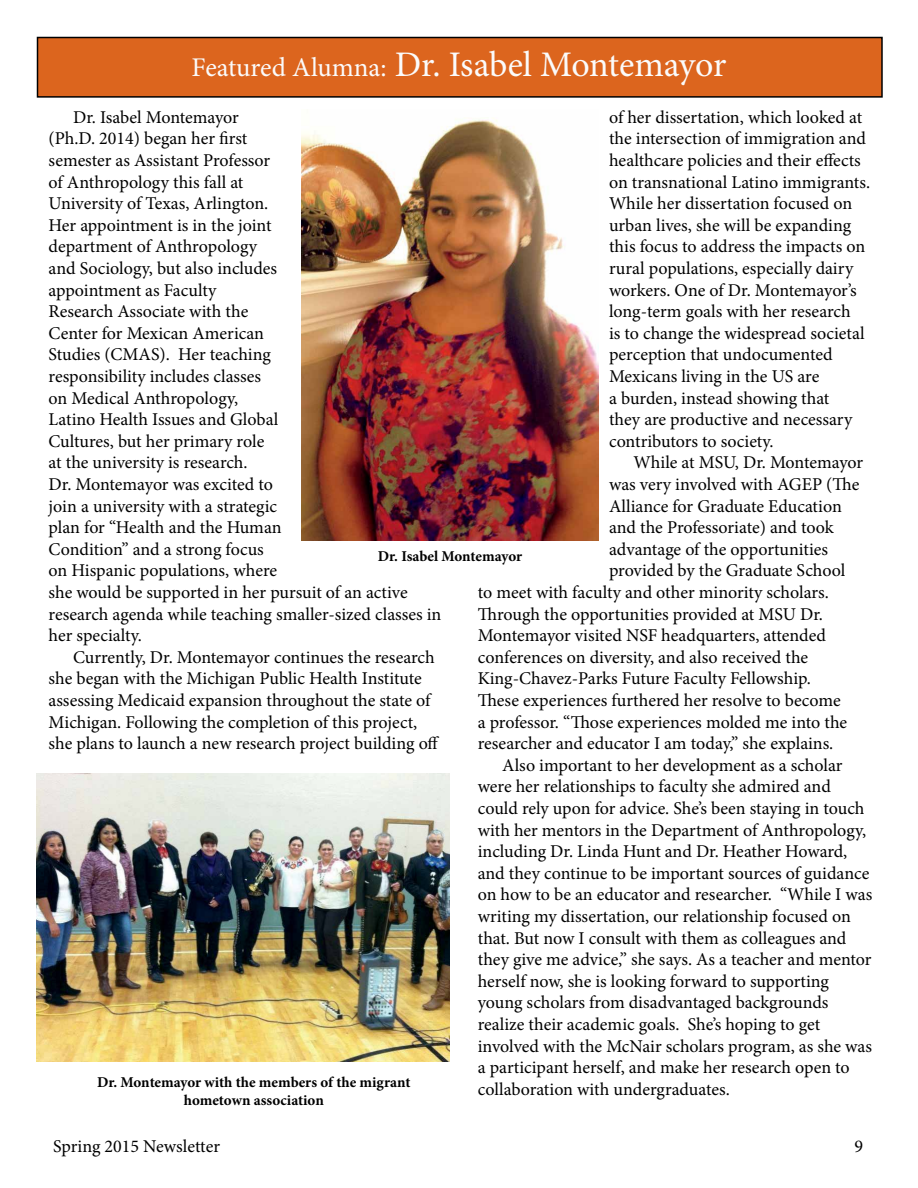
<style>
.page{position:relative;width:918px;height:1188px;background:#fff}
.page>*{position:absolute;margin:0;border:0;box-sizing:border-box;transform-origin:0 0}
.t1{font:36px "Minion Pro";letter-spacing:-.01em;color:#fbfbfb}
.t2{font:18px/21.6px "Minion Pro";letter-spacing:-.005em;color:#000}
.t3{font:700 15px/18px "Minion Pro";letter-spacing:-.005em;color:#000;text-align:center}
.s1{font-size:27px}
</style>
<div class="page">
<div style="left:38px;top:38px;width:844px;height:59px;background:#dc651e"></div>
<div style="left:37px;top:37px;width:846px;height:61px;border:2px solid #000"></div>
<img style="left:301px;top:118px;width:298px;height:422px">
<img style="left:36px;top:774px;width:414px;height:288px">
<h1 class="t1" style="left:192px;top:40px;width:536px"><span class="s1">Featured Alumna:</span> Dr. Isabel Montemayor</h1>
<p class="t2" style="left:49px;top:106px;width:394px;text-indent:25px">Dr. Isabel Montemayor<br>(Ph.D. 2014) began her first<br>semester as Assistant Professor<br>of Anthropology this fall at<br>University of Texas, Arlington.<br>Her appointment is in the joint<br>department of Anthropology<br>and Sociology, but also includes<br>appointment as Faculty<br>Research Associate with the<br>Center for Mexican American<br>Studies (CMAS). Her teaching<br>responsibility includes classes<br>on Medical Anthropology,<br>Latino Health Issues and Global<br>Cultures, but her primary role<br>at the university is research.<br>Dr. Montemayor was excited to<br>join a university with a strategic<br>plan for “Health and the Human<br>Condition” and a strong focus<br>on Hispanic populations, where<br>she would be supported in her pursuit of an active research agenda while teaching smaller-sized classes in her specialty.</p>
<p class="t2" style="left:49px;top:646px;width:392px;text-indent:25px">Currently, Dr. Montemayor continues the research she began with the Michigan Public Health Institute assessing Medicaid expansion throughout the state of Michigan. Following the completion of this project, she plans to launch a new research project building off</p>
<p class="t2" style="left:609px;top:106px;width:263px">of her dissertation, which looked at the intersection of immigration and healthcare policies and their effects on transnational Latino immigrants.<br>While her dissertation focused on urban lives, she will be expanding this focus to address the impacts on rural populations, especially dairy workers. One of Dr. Montemayor’s long-term goals with her research<br>is to change the widespread societal perception that undocumented Mexicans living in the US are<br>a burden, instead showing that<br>they are productive and necessary contributors to society.</p>
<p class="t2" style="left:634px;top:452px;width:231px">While at MSU, Dr. Montemayor</p>
<p class="t2" style="left:609px;top:474px;width:252px">was very involved with AGEP (The</p>
<p class="t2" style="left:609px;top:495px;width:234px">Alliance for Graduate Education</p>
<p class="t2" style="left:609px;top:517px;width:226px">and the Professoriate) and took</p>
<p class="t2" style="left:609px;top:538px;width:221px">advantage of the opportunities</p>
<p class="t2" style="left:609px;top:560px;width:238px">provided by the Graduate School</p>
<p class="t2" style="left:478px;top:582px;width:353px">to meet with faculty and other minority scholars.</p>
<p class="t2" style="left:478px;top:603px;width:347px">Through the opportunities provided at MSU Dr.</p>
<p class="t2" style="left:478px;top:625px;width:350px">Montemayor visited NSF headquarters, attended</p>
<p class="t2" style="left:478px;top:646px;width:332px">conferences on diversity, and also received the</p>
<p class="t2" style="left:478px;top:668px;width:335px">King-Chavez-Parks Future Faculty Fellowship.</p>
<p class="t2" style="left:478px;top:690px;width:364px">These experiences furthered her resolve to become</p>
<p class="t2" style="left:478px;top:711px;width:371px">a professor. “Those experiences molded me into the</p>
<p class="t2" style="left:478px;top:733px;width:357px">researcher and educator I am today,” she explains.</p>
<p class="t2" style="left:502px;top:754px;width:342px">Also important to her development as a scholar</p>
<p class="t2" style="left:478px;top:776px;width:355px">were her relationships to faculty she admired and</p>
<p class="t2" style="left:478px;top:798px;width:388px">could rely upon for advice. She’s been staying in touch</p>
<p class="t2" style="left:478px;top:819px;width:390px">with her mentors in the Department of Anthropology,</p>
<p class="t2" style="left:478px;top:841px;width:371px">including Dr. Linda Hunt and Dr. Heather Howard,</p>
<p class="t2" style="left:478px;top:862px;width:393px">and they continue to be important sources of guidance</p>
<p class="t2" style="left:478px;top:884px;width:396px">on how to be an educator and researcher. “While I was</p>
<p class="t2" style="left:478px;top:906px;width:375px">writing my dissertation, our relationship focused on</p>
<p class="t2" style="left:478px;top:927px;width:370px">that. But now I consult with them as colleagues and</p>
<p class="t2" style="left:478px;top:949px;width:395px">they give me advice,” she says. As a teacher and mentor</p>
<p class="t2" style="left:478px;top:970px;width:353px">herself now, she is looking forward to supporting</p>
<p class="t2" style="left:478px;top:992px;width:352px">young scholars from disadvantaged backgrounds</p>
<p class="t2" style="left:478px;top:1014px;width:344px">realize their academic goals. She’s hoping to get</p>
<p class="t2" style="left:478px;top:1035px;width:396px">involved with the McNair scholars program, as she was</p>
<p class="t2" style="left:478px;top:1057px;width:374px">a participant herself, and make her research open to</p>
<p class="t2" style="left:478px;top:1078px;width:254px">collaboration with undergraduates.</p>
<p class="t3" style="left:378px;top:547px;width:146px">Dr. Isabel Montemayor</p>
<p class="t3" style="left:97px;top:1073px;width:315px">Dr. Montemayor with the members of the migrant hometown association</p>
<p class="t2" style="left:53px;top:1136px;width:168px">Spring 2015 Newsletter</p>
<p class="t2" style="left:855px;top:1136px;width:10px">9</p>
</div>
